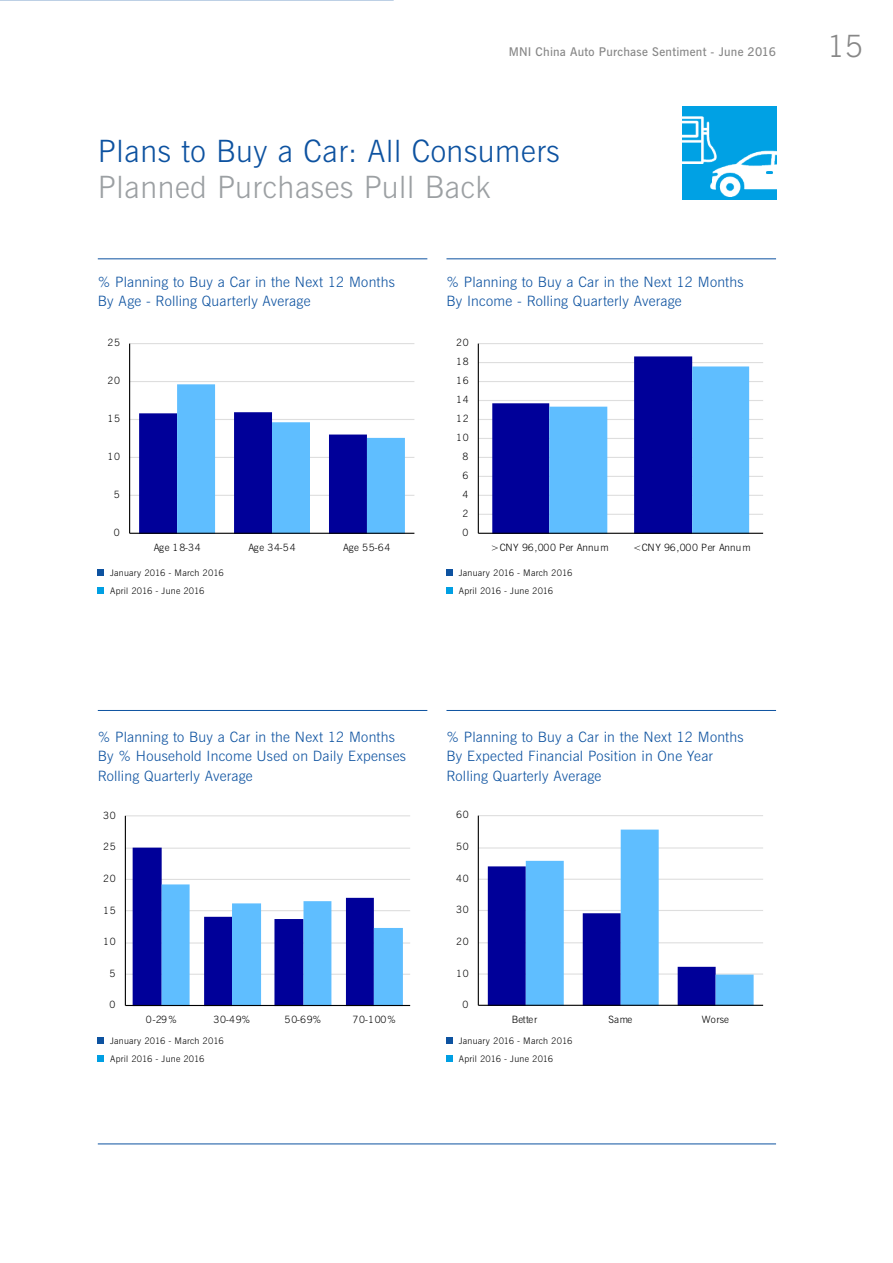
<style>
.page{position:relative;width:893px;height:1263px;background:#fff}
.page>*{position:absolute;margin:0;border:0;box-sizing:border-box;transform-origin:0 0}
.t1{font:30.75px "News Gothic Lt BT";letter-spacing:.02em;color:#0d52a0}
.t2{font:30.75px "News Gothic Lt BT";letter-spacing:.02em;color:#9ca0a3}
.t3{font:30.75px "News Gothic Lt BT";color:#878787}
.t4{font:14.25px/19.5px "News Gothic Lt BT";letter-spacing:.015em;color:#0d52a0}
.t5{font:12px "News Gothic Dm BT";letter-spacing:.02em;color:#878787}
.t6{font:10.05px "News Gothic Lt BT";letter-spacing:.075em;color:#000}
.t7{font:10.05px "News Gothic Lt BT";letter-spacing:.01em;color:#000}
.t8{font:9px/18px "News Gothic Lt BT";letter-spacing:.025em;color:#000}
</style>
<div class="page">
<img style="left:682px;top:106px;width:94px;height:94px">
<hr style="left:98px;top:710px;width:329px;height:1px;background:#0d52a0">
<hr style="left:125px;top:974px;width:285px;height:1px;background:#dedede">
<hr style="left:125px;top:942px;width:285px;height:1px;background:#dedede">
<hr style="left:125px;top:910px;width:285px;height:1px;background:#dedede">
<hr style="left:125px;top:879px;width:285px;height:1px;background:#dedede">
<hr style="left:125px;top:848px;width:285px;height:1px;background:#dedede">
<hr style="left:125px;top:815px;width:285px;height:1px;background:#dedede">
<svg style="left:133px;top:848px;width:270px;height:157px"></svg>
<hr style="left:125px;top:816px;width:1px;height:189px;background:#000">
<hr style="left:125px;top:1005px;width:285px;height:1px;background:#000">
<hr style="left:446px;top:710px;width:330px;height:1px;background:#0d52a0">
<hr style="left:478px;top:973px;width:285px;height:1px;background:#dedede">
<hr style="left:478px;top:942px;width:285px;height:1px;background:#dedede">
<hr style="left:478px;top:910px;width:285px;height:1px;background:#dedede">
<hr style="left:478px;top:879px;width:285px;height:1px;background:#dedede">
<hr style="left:478px;top:847px;width:285px;height:1px;background:#dedede">
<hr style="left:478px;top:815px;width:285px;height:1px;background:#dedede">
<svg style="left:488px;top:829px;width:266px;height:176px"></svg>
<hr style="left:478px;top:816px;width:1px;height:189px;background:#000">
<hr style="left:478px;top:1005px;width:285px;height:1px;background:#000">
<hr style="left:98px;top:1143px;width:678px;height:1px;background:#0d52a0">
<hr style="left:0;top:0;width:394px;height:1px;background:#0d52a0">
<hr style="left:98px;top:259px;width:329px;height:1px;background:#0d52a0">
<hr style="left:130px;top:495px;width:284px;height:1px;background:#dedede">
<hr style="left:130px;top:457px;width:284px;height:1px;background:#dedede">
<hr style="left:130px;top:419px;width:284px;height:1px;background:#dedede">
<hr style="left:130px;top:381px;width:284px;height:1px;background:#dedede">
<hr style="left:130px;top:343px;width:284px;height:1px;background:#dedede">
<svg style="left:139px;top:384px;width:266px;height:149px"></svg>
<hr style="left:129px;top:344px;width:1px;height:189px;background:#000">
<hr style="left:130px;top:533px;width:284px;height:1px;background:#000">
<hr style="left:446px;top:259px;width:330px;height:1px;background:#0d52a0">
<hr style="left:478px;top:514px;width:285px;height:1px;background:#dedede">
<hr style="left:478px;top:495px;width:285px;height:1px;background:#dedede">
<hr style="left:478px;top:476px;width:285px;height:1px;background:#dedede">
<hr style="left:478px;top:457px;width:285px;height:1px;background:#dedede">
<hr style="left:478px;top:438px;width:285px;height:1px;background:#dedede">
<hr style="left:478px;top:419px;width:285px;height:1px;background:#dedede">
<hr style="left:478px;top:400px;width:285px;height:1px;background:#dedede">
<hr style="left:478px;top:381px;width:285px;height:1px;background:#dedede">
<hr style="left:478px;top:362px;width:285px;height:1px;background:#dedede">
<hr style="left:478px;top:343px;width:285px;height:1px;background:#dedede">
<svg style="left:492px;top:356px;width:257px;height:177px"></svg>
<hr style="left:478px;top:344px;width:1px;height:189px;background:#000">
<hr style="left:478px;top:533px;width:285px;height:1px;background:#000">
<svg style="left:98px;top:570px;width:6px;height:6px"></svg>
<svg style="left:98px;top:588px;width:6px;height:6px"></svg>
<div style="left:446px;top:570px;width:7px;height:6px;background:#0d52a0"></div>
<div style="left:446px;top:588px;width:7px;height:6px;background:#009fe3"></div>
<svg style="left:98px;top:1038px;width:6px;height:6px"></svg>
<svg style="left:98px;top:1056px;width:6px;height:6px"></svg>
<div style="left:446px;top:1038px;width:7px;height:6px;background:#0d52a0"></div>
<div style="left:446px;top:1056px;width:7px;height:6px;background:#009fe3"></div>
<p class="t5" style="left:509px;top:44px;width:269px">MNI China Auto Purchase Sentiment - June 2016</p>
<h1 class="t1" style="left:98px;top:132px;width:464px">Plans to Buy a Car: All Consumers</h1>
<h1 class="t2" style="left:98px;top:168px;width:394px">Planned Purchases Pull Back</h1>
<p class="t4" style="left:98px;top:272px;width:299px">% Planning to Buy a Car in the Next 12 Months<br>By Age - Rolling Quarterly Average</p>
<p class="t4" style="left:446px;top:272px;width:299px">% Planning to Buy a Car in the Next 12 Months<br>By Income - Rolling Quarterly Average</p>
<p class="t6" style="left:107px;top:336px;width:14px">25</p>
<p class="t6" style="left:456px;top:336px;width:14px">20</p>
<p class="t6" style="left:456px;top:355px;width:14px">18</p>
<p class="t6" style="left:107px;top:374px;width:14px">20</p>
<p class="t6" style="left:456px;top:374px;width:14px">16</p>
<p class="t6" style="left:456px;top:393px;width:14px">14</p>
<p class="t6" style="left:107px;top:412px;width:14px">15</p>
<p class="t6" style="left:456px;top:412px;width:14px">12</p>
<p class="t6" style="left:456px;top:431px;width:14px">10</p>
<p class="t6" style="left:107px;top:450px;width:14px">10</p>
<p class="t6" style="left:462px;top:450px;width:7px">8</p>
<p class="t6" style="left:462px;top:469px;width:7px">6</p>
<p class="t6" style="left:114px;top:488px;width:7px">5</p>
<p class="t6" style="left:462px;top:488px;width:7px">4</p>
<p class="t6" style="left:462px;top:507px;width:7px">2</p>
<p class="t6" style="left:114px;top:526px;width:7px">0</p>
<p class="t6" style="left:462px;top:526px;width:7px">0</p>
<p class="t6" style="left:154px;top:541px;width:49px">Age 18-34</p>
<p class="t6" style="left:248px;top:541px;width:49px">Age 34-54</p>
<p class="t6" style="left:343px;top:541px;width:49px">Age 55-64</p>
<p class="t7" style="left:491px;top:541px;width:119px">&gt;CNY 96,000 Per Annum</p>
<p class="t7" style="left:633px;top:541px;width:119px">&lt;CNY 96,000 Per Annum</p>
<p class="t8" style="left:110px;top:564px;width:115px">January 2016 - March 2016<br>April 2016 - June 2016</p>
<p class="t8" style="left:459px;top:564px;width:115px">January 2016 - March 2016<br>April 2016 - June 2016</p>
<p class="t4" style="left:98px;top:727px;width:310px">% Planning to Buy a Car in the Next 12 Months<br>By % Household Income Used on Daily Expenses<br>Rolling Quarterly Average</p>
<p class="t4" style="left:446px;top:727px;width:299px">% Planning to Buy a Car in the Next 12 Months<br>By Expected Financial Position in One Year<br>Rolling Quarterly Average</p>
<p class="t6" style="left:103px;top:809px;width:14px">30</p>
<p class="t6" style="left:456px;top:808px;width:14px">60</p>
<p class="t6" style="left:103px;top:840px;width:14px">25</p>
<p class="t6" style="left:456px;top:840px;width:14px">50</p>
<p class="t6" style="left:103px;top:872px;width:14px">20</p>
<p class="t6" style="left:456px;top:872px;width:14px">40</p>
<p class="t6" style="left:103px;top:903px;width:14px">15</p>
<p class="t6" style="left:456px;top:903px;width:14px">30</p>
<p class="t6" style="left:103px;top:935px;width:14px">10</p>
<p class="t6" style="left:456px;top:935px;width:14px">20</p>
<p class="t6" style="left:109px;top:967px;width:7px">5</p>
<p class="t6" style="left:456px;top:967px;width:14px">10</p>
<p class="t6" style="left:109px;top:998px;width:7px">0</p>
<p class="t6" style="left:462px;top:998px;width:7px">0</p>
<p class="t6" style="left:146px;top:1013px;width:33px">0-29%</p>
<p class="t6" style="left:214px;top:1013px;width:38px">30-49%</p>
<p class="t6" style="left:285px;top:1013px;width:38px">50-69%</p>
<p class="t6" style="left:353px;top:1013px;width:45px">70-100%</p>
<p class="t6" style="left:512px;top:1013px;width:27px">Better</p>
<p class="t6" style="left:608px;top:1013px;width:25px">Same</p>
<p class="t6" style="left:702px;top:1013px;width:29px">Worse</p>
<p class="t8" style="left:110px;top:1032px;width:115px">January 2016 - March 2016<br>April 2016 - June 2016</p>
<p class="t8" style="left:459px;top:1032px;width:115px">January 2016 - March 2016<br>April 2016 - June 2016</p>
<h1 class="t3" style="left:827px;top:26px;width:38px">15</h1>
</div>
